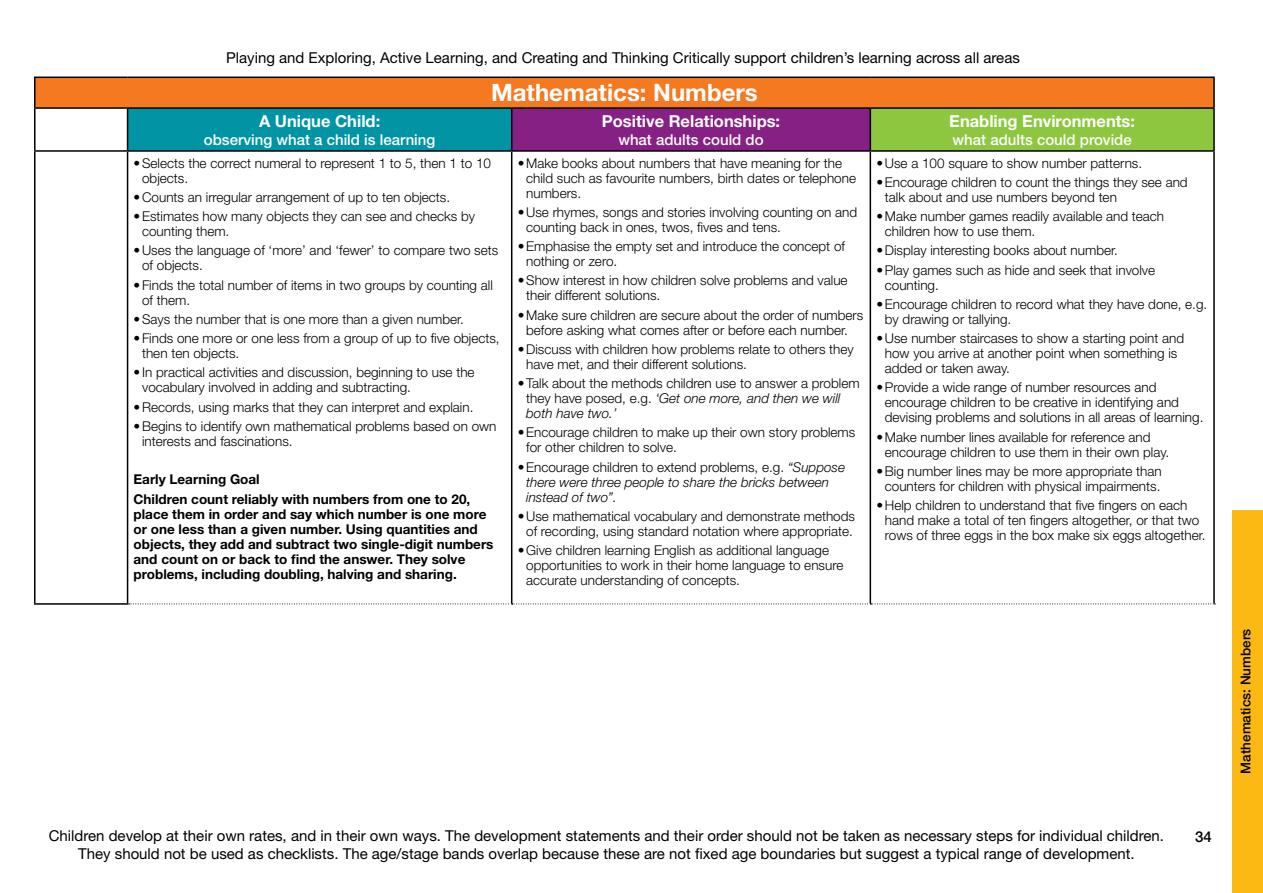
<style>
.page{position:relative;width:1263px;height:893px;background:#fff}
.page>*{position:absolute;margin:0;border:0;box-sizing:border-box;transform-origin:0 0}
.t1{font:700 24px "Helvetica Neue";color:#fff}
.t2{font:700 16.5px "Helvetica Neue";color:#fff}
.t3{font:15px/18px "Helvetica Neue";color:#000;text-align:center}
.t4{font:500 15px "Helvetica Neue";color:#fff}
.t5{font:500 15px "Helvetica Neue";color:#000}
.t6{font:300 13.5px/15px "Helvetica Neue";color:#000}
.t7{font:700 13.5px/15px "Helvetica Neue";color:#000}
.t8{font:italic 300 13.5px/15px "Helvetica Neue";color:#000}
.t9{font:500 13.5px "Helvetica Neue";color:#000}
.s1{font-style:italic}
.s2{font-style:normal}
</style>
<div class="page">
<div style="left:1232px;top:510px;width:31px;height:383px;background:#fdb913"></div>
<div style="left:35px;top:77px;width:1179px;height:31px;background:#f47920"></div>
<div style="left:128px;top:108px;width:384px;height:43px;background:#0094a4"></div>
<div style="left:512px;top:108px;width:358px;height:43px;background:#862084"></div>
<div style="left:870px;top:108px;width:344px;height:43px;background:#8dc63f"></div>
<hr style="left:34px;top:77px;width:94px;height:1px;background:#000">
<hr style="left:34px;top:78px;width:2px;height:29px;background:#000">
<hr style="left:128px;top:77px;width:384px;height:1px;background:#000">
<hr style="left:512px;top:77px;width:358px;height:1px;background:#000">
<hr style="left:870px;top:77px;width:345px;height:1px;background:#000">
<hr style="left:1213px;top:78px;width:2px;height:29px;background:#000">
<hr style="left:34px;top:107px;width:94px;height:2px;background:#000">
<hr style="left:34px;top:109px;width:2px;height:41px;background:#000">
<hr style="left:128px;top:107px;width:384px;height:2px;background:#000">
<hr style="left:127px;top:109px;width:1px;height:41px;background:#000">
<hr style="left:512px;top:107px;width:358px;height:2px;background:#000">
<hr style="left:511px;top:109px;width:1px;height:41px;background:#000">
<hr style="left:870px;top:107px;width:345px;height:2px;background:#000">
<hr style="left:869px;top:109px;width:2px;height:41px;background:#000">
<hr style="left:1213px;top:109px;width:2px;height:41px;background:#000">
<hr style="left:34px;top:150px;width:94px;height:2px;background:#000">
<hr style="left:34px;top:152px;width:2px;height:451px;background:#000">
<hr style="left:128px;top:150px;width:384px;height:2px;background:#000">
<hr style="left:512px;top:150px;width:358px;height:2px;background:#000">
<hr style="left:870px;top:150px;width:345px;height:2px;background:#000">
<hr style="left:34px;top:603px;width:94px;height:2px;background:#000">
<hr style="left:127px;top:152px;width:1px;height:451px;background:#000">
<hr style="left:511px;top:152px;width:1px;height:452px;background:#000">
<hr style="left:869px;top:152px;width:2px;height:452px;background:#000">
<hr style="left:1213px;top:152px;width:2px;height:452px;background:#000">
<svg style="left:129px;top:604px;width:1086px;height:1px"></svg>
<p class="t3" style="left:226px;top:48px;width:795px">Playing and Exploring, Active Learning, and Creating and Thinking Critically support children’s learning across all areas</p>
<h1 class="t1" style="left:491px;top:77px;width:268px">Mathematics: Numbers</h1>
<p class="t2" style="left:259px;top:111px;width:123px">A Unique Child:</p>
<p class="t4" style="left:204px;top:131px;width:233px">observing what a child is learning</p>
<p class="t2" style="left:602px;top:111px;width:180px">Positive Relationships:</p>
<p class="t4" style="left:618px;top:131px;width:147px">what adults could do</p>
<p class="t2" style="left:949px;top:111px;width:187px">Enabling Environments:</p>
<p class="t4" style="left:952px;top:131px;width:181px">what adults could provide</p>
<p class="t6" style="left:142px;top:155px;width:350px;text-indent:-9px">•Selects the correct numeral to represent 1 to 5, then 1 to 10 objects.</p>
<p class="t6" style="left:134px;top:189px;width:318px">•Counts an irregular arrangement of up to ten objects.</p>
<p class="t6" style="left:142px;top:209px;width:335px;text-indent:-9px">•Estimates how many objects they can see and checks by counting them.</p>
<p class="t6" style="left:142px;top:243px;width:358px;text-indent:-9px">•Uses the language of ‘more’ and ‘fewer’ to compare two sets of objects.</p>
<p class="t6" style="left:142px;top:277px;width:352px;text-indent:-9px">•Finds the total number of items in two groups by counting all of them.</p>
<p class="t6" style="left:134px;top:311px;width:332px">•Says the number that is one more than a given number.</p>
<p class="t6" style="left:142px;top:331px;width:359px;text-indent:-9px">•Finds one more or one less from a group of up to five objects, then ten objects.</p>
<p class="t6" style="left:142px;top:365px;width:334px;text-indent:-9px">• In practical activities and discussion, beginning to use the vocabulary involved in adding and subtracting.</p>
<p class="t6" style="left:134px;top:399px;width:341px">•Records, using marks that they can interpret and explain.</p>
<p class="t6" style="left:142px;top:418px;width:356px;text-indent:-9px">•Begins to identify own mathematical problems based on own interests and fascinations.</p>
<p class="t7" style="left:134px;top:470px;width:338px;line-height:19.2px">Early Learning Goal<br>Children count reliably with numbers from one to 20,</p>
<p class="t7" style="left:134px;top:506px;width:361px">place them in order and say which number is one more or one less than a given number. Using quantities and objects, they add and subtract two single-digit numbers and count on or back to find the answer. They solve problems, including doubling, halving and sharing.</p>
<p class="t6" style="left:526px;top:155px;width:331px;text-indent:-9px">•Make books about numbers that have meaning for the child such as favourite numbers, birth dates or telephone numbers.</p>
<p class="t6" style="left:526px;top:204px;width:333px;text-indent:-9px">•Use rhymes, songs and stories involving counting on and counting back in ones, twos, fives and tens.</p>
<p class="t6" style="left:526px;top:238px;width:320px;text-indent:-9px">•Emphasise the empty set and introduce the concept of nothing or zero.</p>
<p class="t6" style="left:526px;top:273px;width:323px;text-indent:-9px">•Show interest in how children solve problems and value their different solutions.</p>
<p class="t6" style="left:518px;top:307px;width:347px;text-align:center">•Make sure children are secure about the order of numbers before asking what comes after or before each number.</p>
<p class="t6" style="left:526px;top:341px;width:329px;text-indent:-9px">•Discuss with children how problems relate to others they have met, and their different solutions.</p>
<p class="t6" style="left:526px;top:375px;width:335px;text-indent:-9px">•Talk about the methods children use to answer a problem they have posed, e.g. <span class="s1">‘Get one more, and then we will both have two.’</span></p>
<p class="t6" style="left:526px;top:425px;width:331px;text-indent:-9px">•Encourage children to make up their own story problems for other children to solve.</p>
<p class="t8" style="left:526px;top:459px;width:320px;text-indent:-9px"><span class="s2">•Encourage children to extend problems, e.g.</span> “Suppose there were three people to share the bricks between instead of two”.</p>
<p class="t6" style="left:518px;top:508px;width:339px;text-align:center">•Use mathematical vocabulary and demonstrate methods of recording, using standard notation where appropriate.</p>
<p class="t6" style="left:526px;top:542px;width:319px;text-indent:-9px">•Give children learning English as additional language opportunities to work in their home language to ensure accurate understanding of concepts.</p>
<p class="t6" style="left:876px;top:155px;width:267px">•Use a 100 square to show number patterns.</p>
<p class="t6" style="left:885px;top:174px;width:304px;text-indent:-9px">•Encourage children to count the things they see and talk about and use numbers beyond ten</p>
<p class="t6" style="left:885px;top:208px;width:281px;text-indent:-9px">•Make number games readily available and teach children how to use them.</p>
<p class="t6" style="left:876px;top:243px;width:243px">•Display interesting books about number.</p>
<p class="t6" style="left:885px;top:262px;width:272px;text-indent:-9px">•Play games such as hide and seek that involve counting.</p>
<p class="t6" style="left:885px;top:296px;width:324px;text-indent:-9px">•Encourage children to record what they have done, e.g. by drawing or tallying.</p>
<p class="t6" style="left:885px;top:330px;width:301px;text-indent:-9px">•Use number staircases to show a starting point and how you arrive at another point when something is added or taken away.</p>
<p class="t6" style="left:885px;top:380px;width:320px;text-indent:-9px">•Provide a wide range of number resources and encourage children to be creative in identifying and devising problems and solutions in all areas of learning.</p>
<p class="t6" style="left:885px;top:429px;width:286px;text-indent:-9px">•Make number lines available for reference and encourage children to use them in their own play.</p>
<p class="t6" style="left:876px;top:463px;width:287px;text-align:center">•Big number lines may be more appropriate than counters for children with physical impairments.</p>
<p class="t6" style="left:885px;top:497px;width:322px;text-indent:-9px">•Help children to understand that five fingers on each hand make a total of ten fingers altogether, or that two rows of three eggs in the box make six eggs altogether.</p>
<p class="t3" style="left:49px;top:826px;width:1117px">Children develop at their own rates, and in their own ways. The development statements and their order should not be taken as necessary steps for individual children.<br>They should not be used as checklists. The age/stage bands overlap because these are not fixed age boundaries but suggest a typical range of development.</p>
<p class="t5" style="left:1195px;top:828px;width:18px">34</p>
<p class="t9" style="left:1237px;top:774px;width:147px;rotate:-90deg">Mathematics: Numbers</p>
</div>
